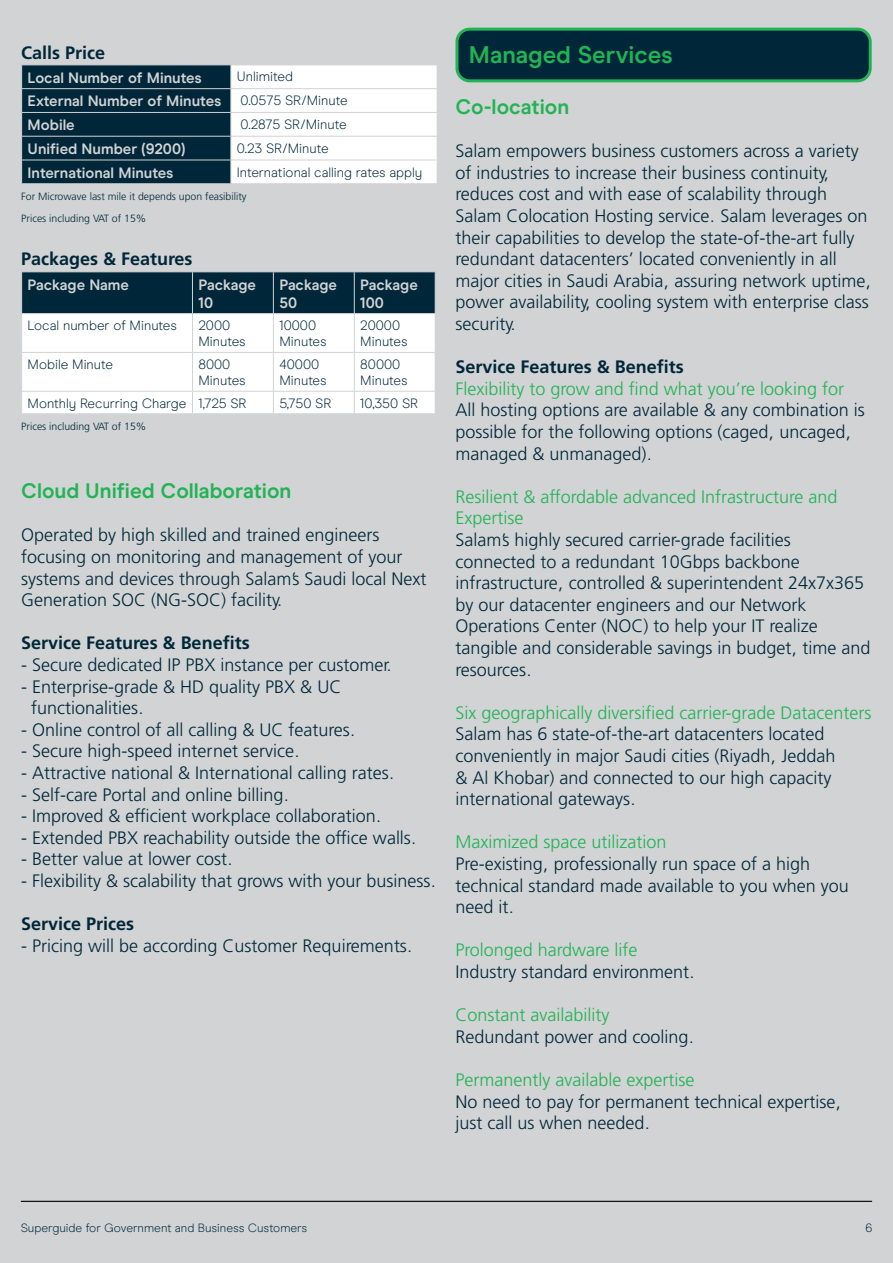
<style>
.page{position:relative;width:893px;height:1263px;background:#d1d3d4}
.page>*{position:absolute;margin:0;border:0;box-sizing:border-box;transform-origin:0 0}
.t1{font:700 24px "Modern Era";color:#21b354}
.t2{font:700 21px "Modern Era";color:#21b354}
.t3{font:300 18px/21.6px "Frutiger LT Arabic 45";color:#002739}
.t4{font:300 18px/21.6px "Frutiger LT Arabic 45";color:#21b354}
.t5{font:700 18px "Frutiger LT Arabic 65";color:#002739}
.t6{font:700 15px/18px "Modern Era";color:#d1d3d4}
.t7{font:300 13.5px/16.2px "Modern Era";color:#002739}
.t8{font:300 12px "Modern Era";color:#002739}
.t9{font:300 10.5px/22.5px "Frutiger LT Arabic 45";color:#002739}
</style>
<div class="page">
<hr style="left:21px;top:1201px;width:851px;height:1px;background:#000">
<div style="left:457px;top:29px;width:413px;height:52px;background:#002739;border-radius:13px"></div>
<div style="left:455px;top:28px;width:417px;height:54px;border:3px solid #21b354;border-radius:13px"></div>
<svg style="left:21px;top:65px;width:416px;height:119px;background:#81949c"></svg>
<hr style="left:231px;top:112px;width:206px;height:1px;background:#d1d3d4">
<hr style="left:231px;top:136px;width:206px;height:1px;background:#d1d3d4">
<hr style="left:231px;top:160px;width:206px;height:1px;background:#d1d3d4">
<hr style="left:231px;top:183px;width:206px;height:1px;background:#d1d3d4">
<svg style="left:21px;top:272px;width:414px;height:141px;background:#b5c0c5"></svg>
<hr style="left:354px;top:272px;width:1px;height:41px;background:#d1d3d4">
<p class="t5" style="left:21px;top:38px;width:86px">Calls Price</p>
<p class="t6" style="left:28px;top:69px;width:176px">Local Number of Minutes</p>
<p class="t7" style="left:237px;top:69px;width:58px">Unlimited</p>
<p class="t6" style="left:28px;top:92px;width:195px">External Number of Minutes</p>
<p class="t7" style="left:241px;top:93px;width:108px">0.0575 SR/Minute</p>
<p class="t6" style="left:28px;top:116px;width:49px">Mobile</p>
<p class="t7" style="left:241px;top:116px;width:108px">0.2875 SR/Minute</p>
<p class="t6" style="left:28px;top:140px;width:159px">Unified Number (9200)</p>
<p class="t7" style="left:237px;top:140px;width:93px">0.23 SR/Minute</p>
<p class="t6" style="left:28px;top:164px;width:147px">International Minutes</p>
<p class="t7" style="left:237px;top:164px;width:187px">International calling rates apply</p>
<p class="t9" style="left:21px;top:185px;width:227px">For Microwave last mile it depends upon feasibility<br>Prices including VAT of 15%</p>
<p class="t5" style="left:21px;top:244px;width:173px">Packages &amp; Features</p>
<p class="t6" style="left:360px;top:275px;width:59px">Package<br>100</p>
<p class="t6" style="left:28px;top:275px;width:103px">Package Name</p>
<p class="t6" style="left:198px;top:275px;width:59px">Package<br>10</p>
<p class="t6" style="left:279px;top:275px;width:59px">Package<br>50</p>
<p class="t7" style="left:28px;top:317px;width:151px">Local number of Minutes</p>
<p class="t7" style="left:198px;top:317px;width:49px">2000<br>Minutes</p>
<p class="t7" style="left:279px;top:317px;width:49px">10000<br>Minutes</p>
<p class="t7" style="left:360px;top:317px;width:49px">20000<br>Minutes</p>
<p class="t7" style="left:198px;top:356px;width:49px">8000<br>Minutes</p>
<p class="t7" style="left:279px;top:356px;width:49px">40000<br>Minutes</p>
<p class="t7" style="left:360px;top:356px;width:49px">80000<br>Minutes</p>
<p class="t7" style="left:28px;top:356px;width:87px">Mobile Minute</p>
<p class="t7" style="left:28px;top:395px;width:221px">Monthly Recurring Charge 1,725 SR</p>
<p class="t7" style="left:279px;top:395px;width:54px">5,750 SR</p>
<p class="t7" style="left:360px;top:395px;width:60px">10,350 SR</p>
<p class="t9" style="left:21px;top:415px;width:127px">Prices including VAT of 15%</p>
<p class="t2" style="left:21px;top:478px;width:272px">Cloud Unified Collaboration</p>
<p class="t3" style="left:21px;top:524px;width:407px">Operated by high skilled and trained engineers focusing on monitoring and management of your systems and devices through Salam’s Saudi local Next Generation SOC (NG-SOC) facility.</p>
<p class="t5" style="left:21px;top:628px;width:230px">Service Features &amp; Benefits</p>
<p class="t3" style="left:21px;top:654px;width:372px">- Secure dedicated IP PBX instance per customer.</p>
<p class="t3" style="left:31px;top:675px;width:312px;text-indent:-10px">- Enterprise-grade &amp; HD quality PBX &amp; UC functionalities.</p>
<p class="t3" style="left:21px;top:718px;width:336px">- Online control of all calling &amp; UC features.</p>
<p class="t3" style="left:21px;top:740px;width:280px">- Secure high-speed internet service.</p>
<p class="t3" style="left:21px;top:762px;width:375px">- Attractive national &amp; International calling rates.</p>
<p class="t3" style="left:21px;top:783px;width:270px">- Self-care Portal and online billing.</p>
<p class="t3" style="left:21px;top:805px;width:362px">- Improved &amp; efficient workplace collaboration.</p>
<p class="t3" style="left:21px;top:826px;width:397px">- Extended PBX reachability outside the office walls.</p>
<p class="t3" style="left:21px;top:848px;width:213px">- Better value at lower cost.</p>
<p class="t3" style="left:21px;top:870px;width:417px">- Flexibility &amp; scalability that grows with your business.</p>
<p class="t5" style="left:21px;top:909px;width:115px">Service Prices</p>
<p class="t3" style="left:21px;top:934px;width:393px">- Pricing will be according Customer Requirements.</p>
<h1 class="t1" style="left:469px;top:41px;width:205px">Managed Services</h1>
<p class="t2" style="left:455px;top:94px;width:115px">Co-location</p>
<p class="t3" style="left:455px;top:140px;width:417px">Salam empowers business customers across a variety of industries to increase their business continuity, reduces cost and with ease of scalability through Salam Colocation Hosting service. Salam leverages on their capabilities to develop the state-of-the-art fully redundant datacenters’ located conveniently in all major cities in Saudi Arabia, assuring network uptime, power availability, cooling system with enterprise class security.</p>
<p class="t5" style="left:455px;top:352px;width:230px">Service Features &amp; Benefits</p>
<p class="t4" style="left:455px;top:377px;width:390px">Flexibility to grow and find what you’re looking for</p>
<p class="t3" style="left:455px;top:399px;width:411px">All hosting options are available &amp; any combination is possible for the following options (caged, uncaged, managed &amp; unmanaged).</p>
<p class="t4" style="left:455px;top:485px;width:384px">Resilient &amp; affordable advanced Infrastructure and<br>Expertise</p>
<p class="t3" style="left:455px;top:529px;width:416px">Salam’s highly secured carrier-grade facilities connected to a redundant 10Gbps backbone infrastructure, controlled &amp; superintendent 24x7x365 by our datacenter engineers and our Network Operations Center (NOC) to help your IT realize tangible and considerable savings in budget, time and resources.</p>
<p class="t4" style="left:455px;top:701px;width:417px">Six geographically diversified carrier-grade Datacenters</p>
<p class="t3" style="left:455px;top:723px;width:381px">Salam has 6 state-of-the-art datacenters located conveniently in major Saudi cities (Riyadh, Jeddah &amp; Al Khobar) and connected to our high capacity international gateways.</p>
<p class="t4" style="left:455px;top:831px;width:212px">Maximized space utilization</p>
<p class="t3" style="left:455px;top:853px;width:395px">Pre-existing, professionally run space of a high technical standard made available to you when you need it.</p>
<p class="t4" style="left:455px;top:939px;width:184px">Prolonged hardware life</p>
<p class="t3" style="left:455px;top:961px;width:241px">Industry standard environment.</p>
<p class="t4" style="left:455px;top:1004px;width:155px">Constant availability</p>
<p class="t3" style="left:455px;top:1025px;width:240px">Redundant power and cooling.</p>
<p class="t4" style="left:455px;top:1069px;width:240px">Permanently available expertise</p>
<p class="t3" style="left:455px;top:1090px;width:387px">No need to pay for permanent technical expertise, just call us when needed.</p>
<p class="t8" style="left:21px;top:1221px;width:288px">Superguide for Government and Business Customers</p>
<p class="t8" style="left:865px;top:1221px;width:8px">6</p>
</div>
